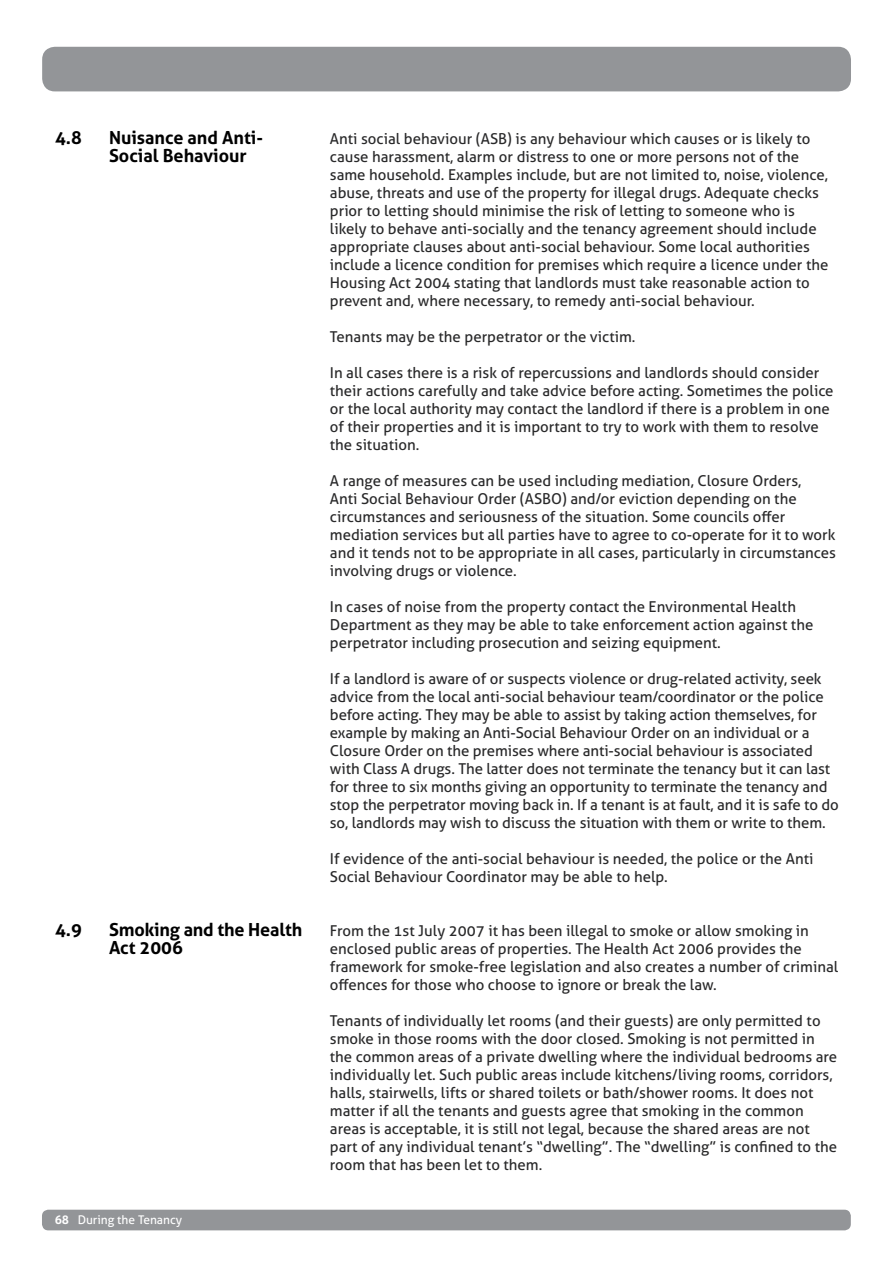
<style>
.page{position:relative;width:893px;height:1263px;background:#fff}
.page>*{position:absolute;margin:0;border:0;box-sizing:border-box;transform-origin:0 0}
.t1{font:700 18px/18px "Aller";color:#000}
.t2{font:15px/18px "Aller";color:#29292a}
.t3{font:12px "Aller";color:#fff}
.s1{font-weight:700}
</style>
<div class="page">
<div style="left:42px;top:1210px;width:809px;height:20px;background:#939598;border-radius:6px"></div>
<div style="left:42px;top:47px;width:809px;height:44px;background:#939598;border-radius:13px"></div>
<p class="t1" style="left:55px;top:128px;width:28px">4.8</p>
<p class="t1" style="left:109px;top:128px;width:156px">Nuisance and Anti-<br>Social Behaviour</p>
<p class="t1" style="left:55px;top:920px;width:28px">4.9</p>
<p class="t1" style="left:109px;top:920px;width:195px">Smoking and the Health<br>Act 2006</p>
<p class="t3" style="left:55px;top:1212px;width:129px"><span class="s1">68</span> During the Tenancy</p>
<p class="t2" style="left:330px;top:130px;width:500px">Anti social behaviour (ASB) is any behaviour which causes or is likely to cause harassment, alarm or distress to one or more persons not of the same household. Examples include, but are not limited to, noise, violence, abuse, threats and use of the property for illegal drugs. Adequate checks prior to letting should minimise the risk of letting to someone who is likely to behave anti-socially and the tenancy agreement should include appropriate clauses about anti-social behaviour. Some local authorities include a licence condition for premises which require a licence under the Housing Act 2004 stating that landlords must take reasonable action to prevent and, where necessary, to remedy anti-social behaviour.</p>
<p class="t2" style="left:330px;top:328px;width:307px">Tenants may be the perpetrator or the victim.</p>
<p class="t2" style="left:330px;top:364px;width:505px">In all cases there is a risk of repercussions and landlords should consider their actions carefully and take advice before acting. Sometimes the police or the local authority may contact the landlord if there is a problem in one of their properties and it is important to try to work with them to resolve the situation.</p>
<p class="t2" style="left:330px;top:472px;width:507px">A range of measures can be used including mediation, Closure Orders,<br>Anti Social Behaviour Order (ASBO) and/or eviction depending on the circumstances and seriousness of the situation. Some councils offer mediation services but all parties have to agree to co-operate for it to work and it tends not to be appropriate in all cases, particularly in circumstances involving drugs or violence.</p>
<p class="t2" style="left:330px;top:598px;width:485px">In cases of noise from the property contact the Environmental Health<br>Department as they may be able to take enforcement action against the perpetrator including prosecution and seizing equipment.</p>
<p class="t2" style="left:330px;top:670px;width:510px">If a landlord is aware of or suspects violence or drug-related activity, seek advice from the local anti-social behaviour team/coordinator or the police before acting. They may be able to assist by taking action themselves, for example by making an Anti-Social Behaviour Order on an individual or a Closure Order on the premises where anti-social behaviour is associated with Class A drugs. The latter does not terminate the tenancy but it can last for three to six months giving an opportunity to terminate the tenancy and stop the perpetrator moving back in. If a tenant is at fault, and it is safe to do so, landlords may wish to discuss the situation with them or write to them.</p>
<p class="t2" style="left:330px;top:850px;width:485px">If evidence of the anti-social behaviour is needed, the police or the Anti<br>Social Behaviour Coordinator may be able to help.</p>
<p class="t2" style="left:330px;top:922px;width:510px">From the 1st July 2007 it has been illegal to smoke or allow smoking in enclosed public areas of properties. The Health Act 2006 provides the framework for smoke-free legislation and also creates a number of criminal offences for those who choose to ignore or break the law.</p>
<p class="t2" style="left:330px;top:1012px;width:509px">Tenants of individually let rooms (and their guests) are only permitted to smoke in those rooms with the door closed. Smoking is not permitted in the common areas of a private dwelling where the individual bedrooms are individually let. Such public areas include kitchens/living rooms, corridors, halls, stairwells, lifts or shared toilets or bath/shower rooms. It does not matter if all the tenants and guests agree that smoking in the common areas is acceptable, it is still not legal, because the shared areas are not part of any individual tenant’s “dwelling”. The “dwelling” is confined to the room that has been let to them.</p>
</div>
